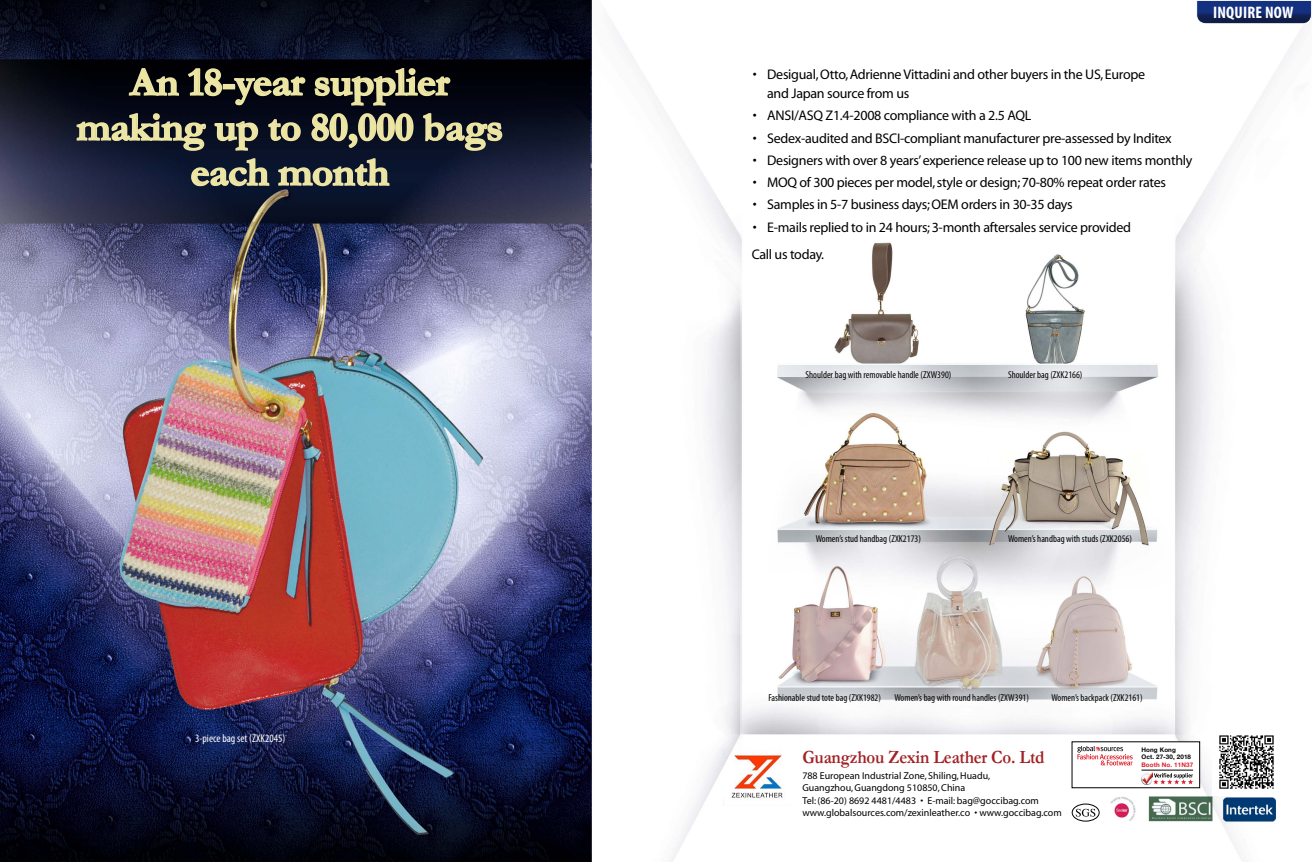
<style>
.page{position:relative;width:1312px;height:862px;background:#fff}
.page>*{position:absolute;margin:0;border:0;box-sizing:border-box;transform-origin:0 0}
.t1{font:700 40px/45px "Garamond";letter-spacing:-.01em;color:#ede5a4;text-align:center}
.t2{font:700 18.75px "Garamond";letter-spacing:-.01em;color:#a22125;scale:.9 1}
.t3{font:700 condensed 16.75px "Myriad Pro";letter-spacing:.01em;color:#fff}
.t4{font:14px/18.8px "Myriad";letter-spacing:-.02em;color:#000}
.t5{font:condensed 11.25px "Myriad Pro";color:#fff}
.t6{font:condensed 10px "Myriad Pro";color:#000}
.t7{font:10px/12.5px "Myriad";color:#000}
.t8{font:700 6.25px/7.5px "Helvetica Neue";letter-spacing:.02em;color:#000}
.t9{font:700 6.25px "Helvetica Neue";letter-spacing:.02em;color:#dc1d28}
</style>
<div class="page">
<img style="left:0;top:0;width:1304px;height:861px">
<img style="left:75px;top:0;width:428px;height:498px">
<img style="left:1109px;top:792px;width:170px;height:31px">
<div style="left:1071px;top:803px;width:28px;height:18px;border:1px solid #000;border-radius:50%"></div>
<svg style="left:1075px;top:808px;width:20px;height:8px"></svg>
<div style="left:1071px;top:741px;width:128px;height:46px;background:#fff"></div>
<hr style="left:1141px;top:769px;width:51px;height:1px;background:#000">
<svg style="left:1141px;top:772px;width:51px;height:12px"></svg>
<svg style="left:1077px;top:746px;width:55px;height:19px"></svg>
<img style="left:718px;top:749px;width:76px;height:56px">
<div style="left:1212px;top:727px;width:67px;height:68px;background:#fff"></div>
<img style="left:1219px;top:735px;width:54px;height:54px">
<svg style="left:1195px;top:0;width:116px;height:24px;background:#293e7a"></svg>
<h1 class="t1" style="left:77px;top:59px;width:428px">An 18-year supplier making up to 80,000 bags each month</h1>
<p class="t5" style="left:195px;top:731px;width:92px">3-piece bag set (ZXK2045)</p>
<p class="t4" style="left:767px;top:66px;width:379px;text-indent:-14px">• Desigual, Otto, Adrienne Vittadini and other buyers in the US, Europe and Japan source from us</p>
<p class="t4" style="left:752px;top:107px;width:280px">• ANSI/ASQ Z1.4-2008 compliance with a 2.5 AQL</p>
<p class="t4" style="left:752px;top:129px;width:420px">• Sedex-audited and BSCI-compliant manufacturer pre-assessed by Inditex</p>
<p class="t4" style="left:752px;top:151px;width:441px">• Designers with over 8 years’ experience release up to 100 new items monthly</p>
<p class="t4" style="left:752px;top:173px;width:414px">• MOQ of 300 pieces per model, style or design; 70-80% repeat order rates</p>
<p class="t4" style="left:752px;top:196px;width:321px">• Samples in 5-7 business days; OEM orders in 30-35 days</p>
<p class="t4" style="left:751px;top:214px;width:381px;line-height:27.1px">• E-mails replied to in 24 hours; 3-month aftersales service provided<br>Call us today.</p>
<p class="t3" style="left:1212px;top:2px;width:82px">INQUIRE NOW</p>
<p class="t6" style="left:805px;top:368px;width:147px">Shoulder bag with removable handle (ZXW390)</p>
<p class="t6" style="left:1007px;top:368px;width:76px">Shoulder bag (ZXK2166)</p>
<p class="t6" style="left:815px;top:532px;width:107px">Women’s stud handbag (ZXK2173)</p>
<p class="t6" style="left:1007px;top:532px;width:125px">Women’s handbag with studs (ZXK2056)</p>
<p class="t6" style="left:768px;top:691px;width:114px">Fashionable stud tote bag (ZXK1982)</p>
<p class="t6" style="left:894px;top:691px;width:136px">Women’s bag with round handles (ZXW391)</p>
<p class="t6" style="left:1051px;top:691px;width:93px">Women’s backpack (ZXK2161)</p>
<h2 class="t2" style="left:802px;top:745px;width:270px">Guangzhou Zexin Leather Co. Ltd</h2>
<p class="t7" style="left:802px;top:769px;width:261px">788 European Industrial Zone, Shiling, Huadu,<br>Guangzhou, Guangdong 510850, China<br>Tel: (86-20) 8692 4481/4483 • E-mail: bag@goccibag.com www.globalsources.com/zexinleather.co • www.goccibag.com</p>
<p class="t8" style="left:1141px;top:745px;width:51px">Hong Kong<br>Oct. 27-30, 2018</p>
<p class="t9" style="left:1141px;top:759px;width:53px">Booth No. 11N37</p>
</div>
